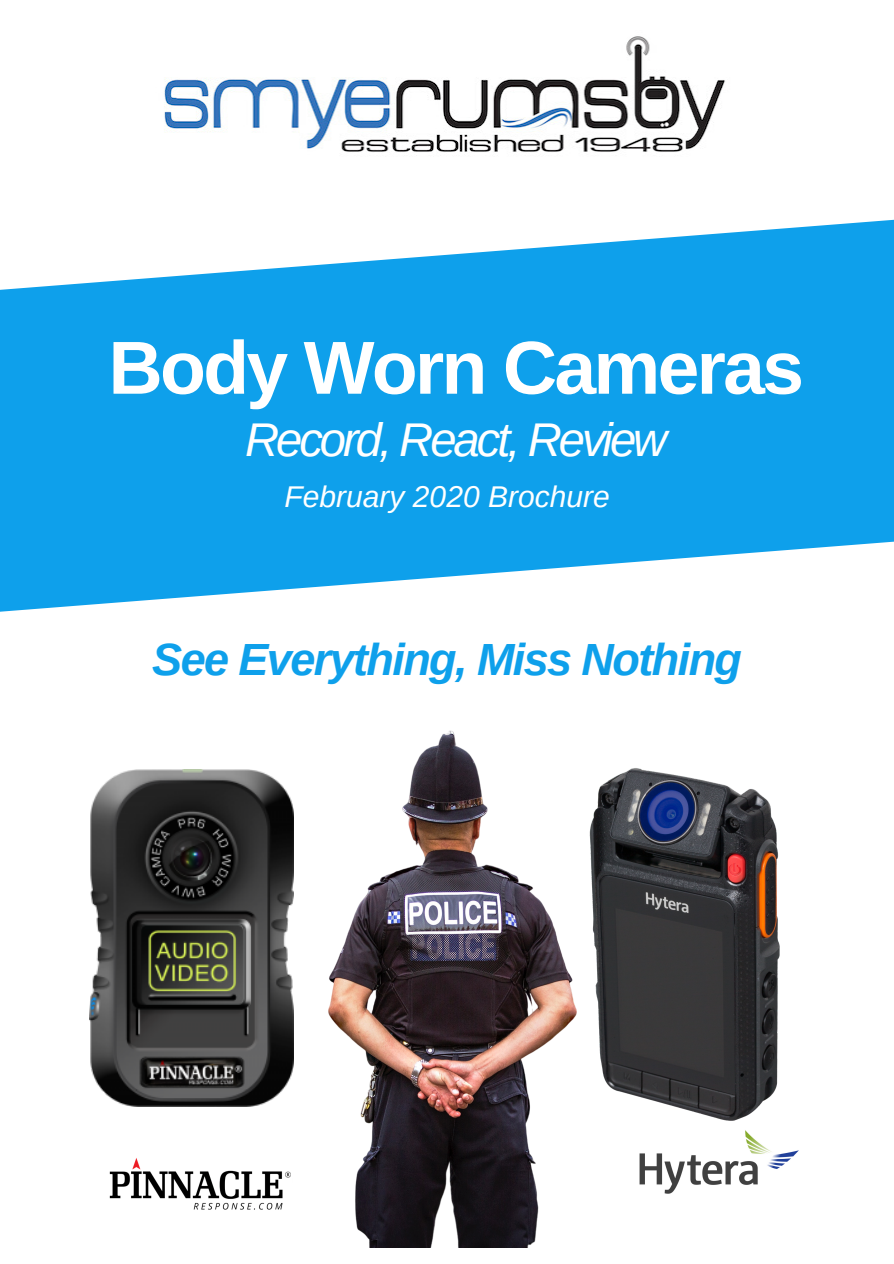
<style>
.page{position:relative;width:894px;height:1264px;background:#fff}
.page>*{position:absolute;margin:0;border:0;box-sizing:border-box;transform-origin:0 0}
.t1{font:700 75px "Arimo";letter-spacing:-.035em;color:#fff}
.t2{font:italic 47.25px "Arimo";letter-spacing:-.065em;color:#fff}
.t3{font:italic 700 45px "Arimo";letter-spacing:-.035em;color:#0ea0eb}
.t4{font:italic 30px "Arimo";color:#fff}
</style>
<div class="page">
<img style="left:164px;top:36px;width:561px;height:116px">
<svg style="left:0;top:219px;width:893px;height:383px;fill:#0ea0eb"></svg>
<img style="left:0;top:602px;width:799px;height:645px">
<h1 class="t1" style="left:108px;top:326px;width:696px">Body Worn Cameras</h1>
<p class="t2" style="left:245px;top:413px;width:424px">Record, React, Review</p>
<p class="t4" style="left:284px;top:480px;width:327px">February 2020 Brochure</p>
<p class="t3" style="left:152px;top:634px;width:591px">See Everything, Miss Nothing</p>
</div>
